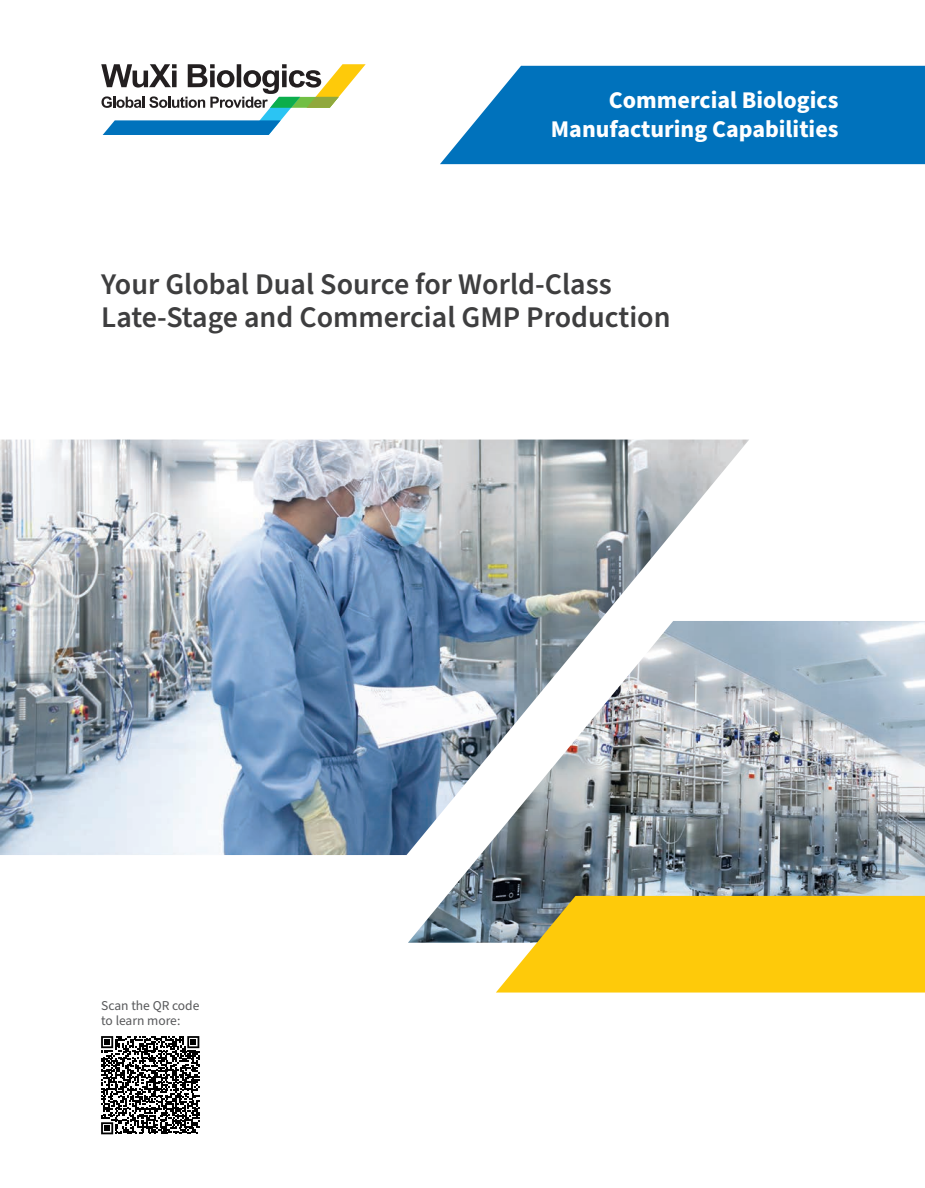
<style>
.page{position:relative;width:925px;height:1188px;background:#fff}
.page>*{position:absolute;margin:0;border:0;box-sizing:border-box;transform-origin:0 0}
.t1{font:600 30px/33px "Source Sans Pro";color:#3e3e3f}
.t2{font:700 24px/28.8px "Source Sans Pro";color:#fff;text-align:right}
.t3{font:13.5px/15px "Source Sans Pro";color:#57585a}
</style>
<div class="page">
<img style="left:408px;top:621px;width:517px;height:322px">
<svg style="left:440px;top:66px;width:485px;height:98px;background:#157dc1"></svg>
<img style="left:0;top:440px;width:749px;height:415px">
<svg style="left:496px;top:896px;width:429px;height:97px;background:#f3c519"></svg>
<svg style="left:101px;top:64px;width:265px;height:71px"></svg>
<svg style="left:101px;top:1036px;width:98px;height:98px"></svg>
<p class="t2" style="left:551px;top:86px;width:289px">Commercial Biologics<br>Manufacturing Capabilities</p>
<p class="t1" style="left:101px;top:269px;width:571px">Your Global Dual Source for World-Class<br>Late-Stage and Commercial GMP Production</p>
<p class="t3" style="left:101px;top:998px;width:100px">Scan the QR code to learn more:</p>
</div>
